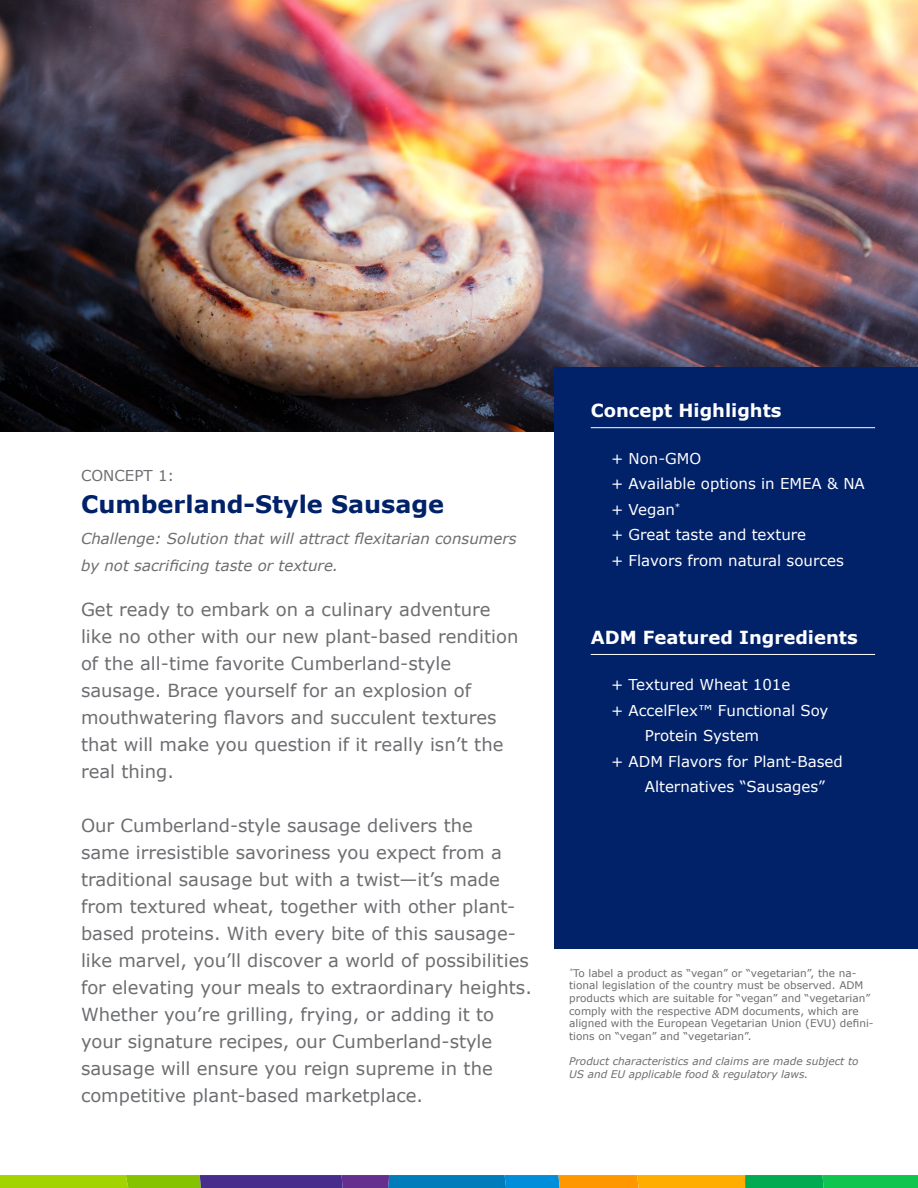
<style>
.page{position:relative;width:918px;height:1188px;background:#fff}
.page>*{position:absolute;margin:0;border:0;box-sizing:border-box;transform-origin:0 0}
.MKTG_Call_Out{font:700 24px "Verdana";color:#012169}
.MKTG_Body_Copy{font:18px/27px "Verdana";color:#6d6e71}
.MKTG_Body_Copy-2{font:700 18px "Verdana";color:#fff}
.MKTG_Body_Copy-3{font:15px "Verdana";color:#fff}
.MKTG_Body_Copy-4{font:italic 15px/27px "Verdana";color:#6d6e71}
.MKTG_Call_Out-2{font:15px "Verdana";color:#6d6e71}
.t1{font:10.5px/12.6px "Verdana";color:#6d6e71}
.t2{font:italic 10.5px/12.6px "Verdana";color:#6d6e71}
</style>
<div class="page">
<svg style="left:0;top:1175px;width:918px;height:13px;background:#679251"></svg>
<img style="left:0;top:0;width:918px;height:432px">
<div style="left:554px;top:367px;width:364px;height:581px;background:#012169"></div>
<hr style="left:591px;top:427px;width:284px;height:1px;background:#fff">
<hr style="left:591px;top:654px;width:284px;height:1px;background:#fff">
<p class="MKTG_Call_Out-2" style="left:81px;top:466px;width:95px">CONCEPT 1:</p>
<p class="MKTG_Call_Out" style="left:81px;top:489px;width:365px">Cumberland-Style Sausage</p>
<p class="MKTG_Body_Copy-4" style="left:81px;top:526px;width:437px">Challenge: Solution that will attract flexitarian consumers by not sacrificing taste or texture.</p>
<p class="MKTG_Body_Copy" style="left:81px;top:596px;width:439px">Get ready to embark on a culinary adventure like no other with our new plant-based rendition of the all-time favorite Cumberland-style sausage. Brace yourself for an explosion of mouthwatering flavors and succulent textures that will make you question if it really isn’t the real thing.</p>
<p class="MKTG_Body_Copy" style="left:81px;top:812px;width:452px">Our Cumberland-style sausage delivers the<br>same irresistible savoriness you expect from a traditional sausage but with a twist—it’s made from textured wheat, together with other plant&shy;based proteins. With every bite of this sausage&shy;like marvel, you’ll discover a world of possibilities for elevating your meals to extraordinary heights.<br>Whether you’re grilling, frying, or adding it to your signature recipes, our Cumberland-style sausage will ensure you reign supreme in the competitive plant-based marketplace.</p>
<p class="MKTG_Body_Copy-2" style="left:591px;top:399px;width:192px">Concept Highlights</p>
<p class="MKTG_Body_Copy-3" style="left:611px;top:448px;width:92px">+ Non-GMO</p>
<p class="MKTG_Body_Copy-3" style="left:611px;top:474px;width:255px">+ Available options in EMEA &amp; NA</p>
<p class="MKTG_Body_Copy-3" style="left:611px;top:500px;width:71px">+ Vegan<sup>*</sup></p>
<p class="MKTG_Body_Copy-3" style="left:611px;top:525px;width:197px">+ Great taste and texture</p>
<p class="MKTG_Body_Copy-3" style="left:611px;top:550px;width:234px">+ Flavors from natural sources</p>
<p class="MKTG_Body_Copy-2" style="left:591px;top:626px;width:268px">ADM Featured Ingredients</p>
<p class="MKTG_Body_Copy-3" style="left:611px;top:675px;width:181px">+ Textured Wheat 101e</p>
<p class="MKTG_Body_Copy-3" style="left:611px;top:701px;width:219px">+ AccelFlex™ Functional Soy</p>
<p class="MKTG_Body_Copy-3" style="left:645px;top:726px;width:116px">Protein System</p>
<p class="MKTG_Body_Copy-3" style="left:611px;top:752px;width:233px">+ ADM Flavors for Plant-Based</p>
<p class="MKTG_Body_Copy-3" style="left:645px;top:777px;width:182px">Alternatives “Sausages”</p>
<p class="t1" style="left:569px;top:967px;width:306px"><sup>*</sup>To label a product as “vegan” or “vegetarian”, the na&shy;tional legislation of the country must be observed. ADM products which are suitable for “vegan” and “vegetarian” comply with the respective ADM documents, which are aligned with the European Vegetarian Union (EVU) defini&shy;tions on “vegan” and “vegetarian”.</p>
<p class="t2" style="left:569px;top:1055px;width:291px">Product characteristics and claims are made subject to<br>US and EU applicable food &amp; regulatory laws.</p>
</div>
